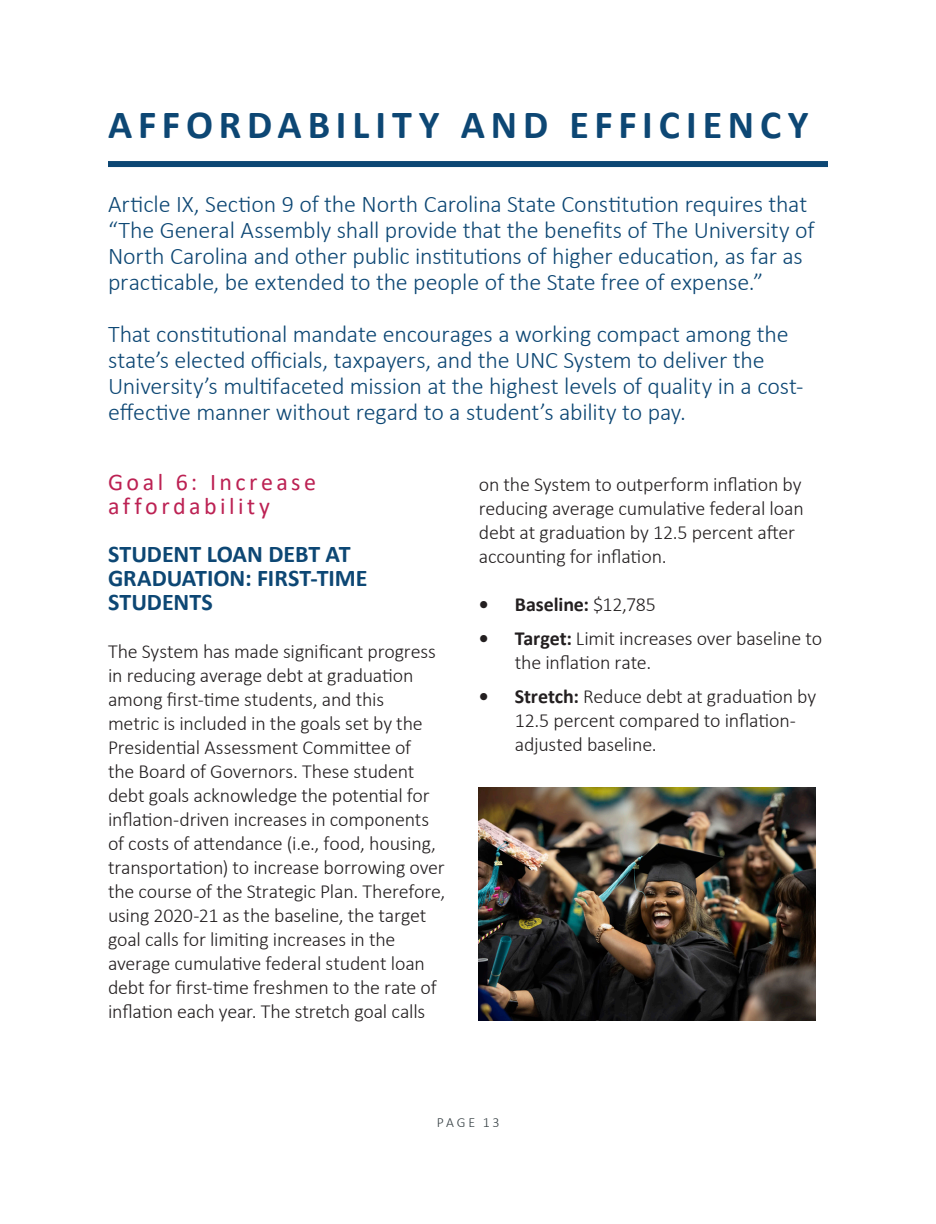
<style>
.page{position:relative;width:936px;height:1224px;background:#fff}
.page>*{position:absolute;margin:0;border:0;box-sizing:border-box;transform-origin:0 0}
.Body{font:700 40px "Calibri";letter-spacing:.145em;color:#0d4774}
.List_Paragraph{font:300 24px/26px "Calibri";letter-spacing:-.01em;color:#0d4774}
.Body-2{font:700 24px/24px "Calibri";color:#0d4774}
.Body-3{font:24px/24px "Calibri";letter-spacing:.145em;color:#bc2153}
.Body-4{font:300 20px/24px "Calibri";letter-spacing:-.01em;color:#231f20}
.t1{font:700 20px "Calibri";letter-spacing:-.005em;color:#231f20}
.t2{font:300 14px "Calibri";letter-spacing:.18em;color:#353f43}
.s1{font-weight:300}
.s2{font-weight:700}
</style>
<div class="page">
<div style="left:108px;top:161px;width:720px;height:6px;background:#0d4774"></div>
<img style="left:479px;top:788px;width:336px;height:233px">
<p class="Body" style="left:108px;top:96px;width:702px">AFFORDABILITY AND EFFICIENCY</p>
<p class="List_Paragraph" style="left:108px;top:191px;width:708px">Article IX, Section 9 of the North Carolina State Constitution requires that “The General Assembly shall provide that the benefits of The University of North Carolina and other public institutions of higher education, as far as practicable, be extended to the people of the State free of expense.”</p>
<p class="List_Paragraph" style="left:108px;top:321px;width:697px">That constitutional mandate encourages a working compact among the state’s elected officials, taxpayers, and the UNC System to deliver the University’s multifaceted mission at the highest levels of quality in a cost&shy;effective manner without regard to a student’s ability to pay.</p>
<p class="Body-3" style="left:108px;top:470px;width:210px">Goal 6: Increase affordability</p>
<p class="Body-2" style="left:108px;top:542px;width:261px">STUDENT LOAN DEBT AT<br>GRADUATION: FIRST-TIME<br>STUDENTS</p>
<p class="Body-4" style="left:108px;top:640px;width:339px">The System has made significant progress in reducing average debt at graduation among first-time students, and this<br>metric is included in the goals set by the Presidential Assessment Committee of<br>the Board of Governors. These student debt goals acknowledge the potential for inflation-driven increases in components of costs of attendance (i.e., food, housing, transportation) to increase borrowing over the course of the Strategic Plan. Therefore, using 2020-21 as the baseline, the target goal calls for limiting increases in the average cumulative federal student loan debt for first-time freshmen to the rate of inflation each year. The stretch goal calls</p>
<p class="Body-4" style="left:479px;top:472px;width:326px">on the System to outperform inflation by reducing average cumulative federal loan debt at graduation by 12.5 percent after accounting for inflation.</p>
<p class="t1" style="left:479px;top:590px;width:179px">• Baseline: <span class="s1">$12,785</span></p>
<p class="Body-4" style="left:515px;top:626px;width:309px;text-indent:-36px"><span class="s2">• Target:</span> Limit increases over baseline to the inflation rate.</p>
<p class="Body-4" style="left:515px;top:684px;width:303px;text-indent:-36px"><span class="s2">• Stretch:</span> Reduce debt at graduation by<br>12.5 percent compared to inflation&shy;adjusted baseline.</p>
<p class="t2" style="left:437px;top:1113px;width:64px">PAGE 13</p>
</div>
